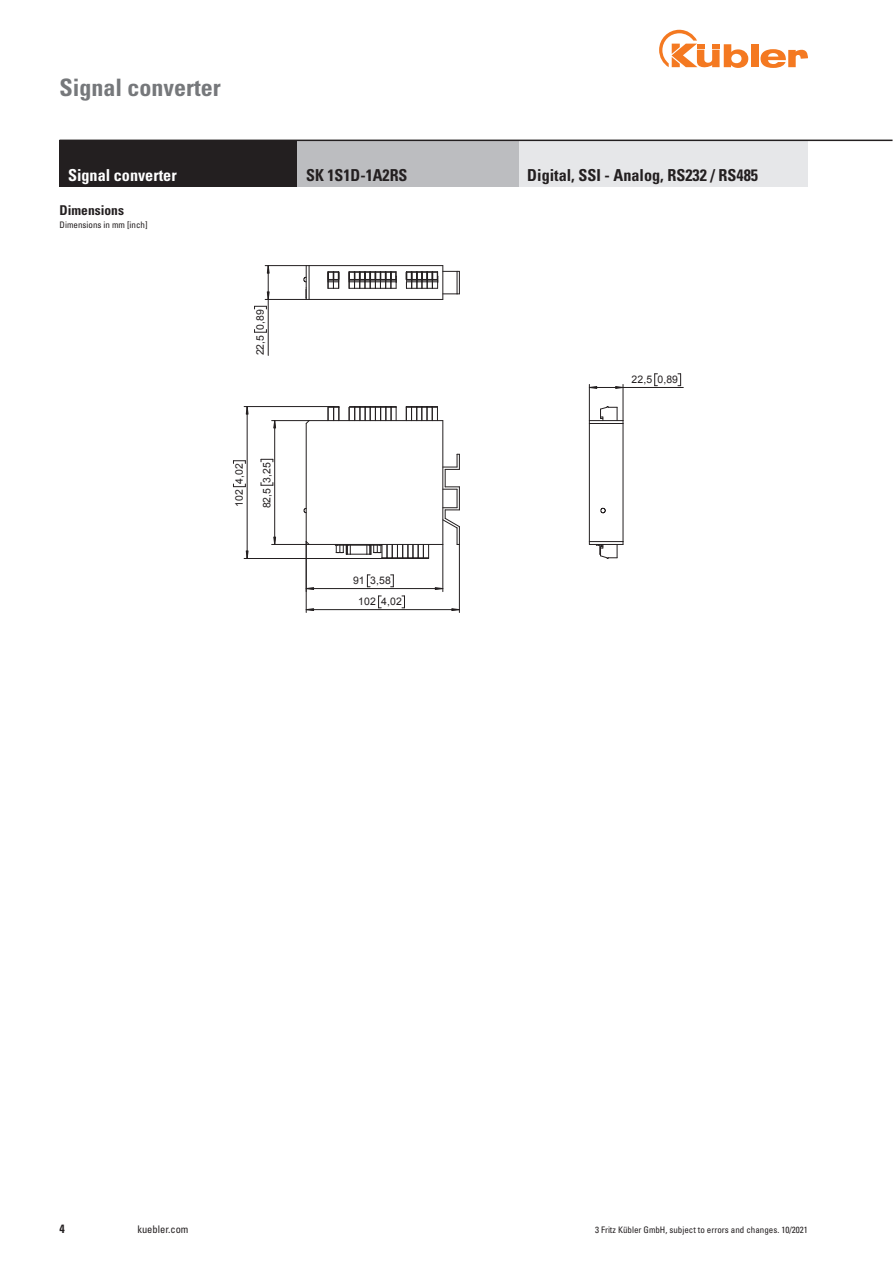
<style>
.page{position:relative;width:893px;height:1263px;background:#fff}
.page>*{position:absolute;margin:0;border:0;box-sizing:border-box;transform-origin:0 0}
.Kapitel{font:700 condensed 24px "Univers";color:#76787b}
.t1{font:700 condensed 16.5px "Univers";color:#231f20}
.t2{font:700 condensed 16.5px "Univers";color:#fff}
.Bestellschlüssel{font:700 condensed 13.5px "Univers";color:#231f20}
.t3{font:700 condensed 12px "Univers";color:#231f20}
.t4{font:10.5px/21px "Arial";letter-spacing:.01em;color:#231f20}
.t5{font:condensed 10.5px "Univers LT Std";color:#231f20}
.Fußnote{font:condensed 9px "Univers LT Std";color:#231f20}
</style>
<div class="page">
<div style="left:751px;top:44px;width:7px;height:23px;background:#f47921"></div>
<svg style="left:760px;top:49px;width:48px;height:19px"></svg>
<svg style="left:659px;top:30px;width:89px;height:38px"></svg>
<hr style="left:309px;top:299px;width:134px;height:1px;background:#231f20">
<hr style="left:309px;top:266px;width:1px;height:33px;background:#231f20">
<hr style="left:309px;top:265px;width:134px;height:1px;background:#231f20">
<hr style="left:442px;top:266px;width:1px;height:33px;background:#231f20">
<svg style="left:327px;top:271px;width:13px;height:18px"></svg>
<svg style="left:348px;top:271px;width:49px;height:18px"></svg>
<hr style="left:306px;top:266px;width:1px;height:33px;background:#231f20">
<svg style="left:303px;top:276px;width:6px;height:24px"></svg>
<svg style="left:406px;top:271px;width:54px;height:23px"></svg>
<svg style="left:303px;top:507px;width:3px;height:7px"></svg>
<svg style="left:406px;top:406px;width:32px;height:14px"></svg>
<svg style="left:335px;top:545px;width:94px;height:14px"></svg>
<svg style="left:328px;top:406px;width:11px;height:14px"></svg>
<svg style="left:349px;top:406px;width:48px;height:14px"></svg>
<hr style="left:309px;top:420px;width:134px;height:1px;background:#231f20">
<hr style="left:442px;top:421px;width:1px;height:123px;background:#231f20">
<hr style="left:306px;top:423px;width:1px;height:119px;background:#231f20">
<svg style="left:305px;top:421px;width:5px;height:4px"></svg>
<hr style="left:309px;top:544px;width:134px;height:1px;background:#231f20">
<svg style="left:442px;top:454px;width:18px;height:91px"></svg>
<svg style="left:600px;top:507px;width:6px;height:7px"></svg>
<hr style="left:589px;top:541px;width:34px;height:1px;background:#231f20">
<hr style="left:589px;top:423px;width:1px;height:119px;background:#231f20">
<hr style="left:589px;top:423px;width:34px;height:1px;background:#231f20">
<hr style="left:623px;top:423px;width:1px;height:119px;background:#231f20">
<hr style="left:589px;top:420px;width:34px;height:1px;background:#231f20">
<svg style="left:599px;top:406px;width:25px;height:17px"></svg>
<hr style="left:589px;top:544px;width:34px;height:1px;background:#231f20">
<svg style="left:596px;top:542px;width:28px;height:17px"></svg>
<svg style="left:233px;top:484px;width:13px;height:3px"></svg>
<svg style="left:233px;top:460px;width:13px;height:3px"></svg>
<hr style="left:244px;top:406px;width:90px;height:1px;background:#231f20">
<hr style="left:244px;top:558px;width:138px;height:1px;background:#231f20">
<hr style="left:247px;top:407px;width:1px;height:151px;background:#231f20">
<svg style="left:245px;top:406px;width:4px;height:9px"></svg>
<svg style="left:245px;top:550px;width:4px;height:8px"></svg>
<svg style="left:254px;top:329px;width:13px;height:4px"></svg>
<svg style="left:254px;top:306px;width:13px;height:3px"></svg>
<hr style="left:265px;top:265px;width:41px;height:1px;background:#231f20">
<hr style="left:265px;top:299px;width:41px;height:1px;background:#231f20">
<hr style="left:268px;top:266px;width:1px;height:33px;background:#231f20">
<hr style="left:268px;top:299px;width:1px;height:56px;background:#231f20">
<svg style="left:266px;top:265px;width:4px;height:9px"></svg>
<svg style="left:266px;top:291px;width:4px;height:8px"></svg>
<svg style="left:261px;top:482px;width:13px;height:4px"></svg>
<svg style="left:261px;top:459px;width:13px;height:3px"></svg>
<hr style="left:272px;top:420px;width:37px;height:1px;background:#231f20">
<hr style="left:272px;top:544px;width:37px;height:1px;background:#231f20">
<hr style="left:274px;top:421px;width:1px;height:123px;background:#231f20">
<svg style="left:367px;top:574px;width:3px;height:13px"></svg>
<svg style="left:391px;top:574px;width:3px;height:13px"></svg>
<hr style="left:442px;top:544px;width:1px;height:48px;background:#231f20">
<hr style="left:306px;top:588px;width:137px;height:1px;background:#231f20">
<svg style="left:378px;top:596px;width:3px;height:12px"></svg>
<svg style="left:402px;top:596px;width:3px;height:12px"></svg>
<hr style="left:306px;top:542px;width:1px;height:70px;background:#231f20">
<hr style="left:459px;top:544px;width:1px;height:68px;background:#231f20">
<hr style="left:306px;top:609px;width:153px;height:1px;background:#231f20">
<svg style="left:273px;top:420px;width:3px;height:9px"></svg>
<svg style="left:273px;top:536px;width:3px;height:8px"></svg>
<svg style="left:435px;top:587px;width:9px;height:3px"></svg>
<svg style="left:305px;top:587px;width:9px;height:3px"></svg>
<svg style="left:305px;top:608px;width:9px;height:3px"></svg>
<svg style="left:451px;top:608px;width:9px;height:3px"></svg>
<svg style="left:654px;top:373px;width:3px;height:13px"></svg>
<svg style="left:678px;top:373px;width:3px;height:13px"></svg>
<hr style="left:589px;top:384px;width:1px;height:37px;background:#231f20">
<hr style="left:623px;top:384px;width:1px;height:37px;background:#231f20">
<hr style="left:589px;top:387px;width:34px;height:1px;background:#231f20">
<hr style="left:623px;top:387px;width:60px;height:1px;background:#231f20">
<svg style="left:589px;top:386px;width:8px;height:3px"></svg>
<svg style="left:615px;top:386px;width:9px;height:3px"></svg>
<div style="left:519px;top:140px;width:289px;height:47px;background:#e6e7e9"></div>
<div style="left:60px;top:140px;width:238px;height:47px;background:#231f20"></div>
<div style="left:298px;top:140px;width:221px;height:47px;background:#bcbdc0"></div>
<hr style="left:60px;top:140px;width:832px;height:1px;background:#231f20">
<p class="Kapitel" style="left:60px;top:72px;width:163px">Signal converter</p>
<p class="t2" style="left:68px;top:165px;width:110px">Signal converter</p>
<p class="t1" style="left:306px;top:165px;width:103px">SK 1S1D-1A2RS</p>
<p class="t1" style="left:527px;top:165px;width:232px">Digital, SSI - Analog, RS232 / RS485</p>
<p class="Bestellschlüssel" style="left:60px;top:202px;width:66px">Dimensions</p>
<p class="Fußnote" style="left:60px;top:219px;width:89px">Dimensions in mm [inch]</p>
<p class="t4" style="left:250px;top:355px;width:48px;rotate:-90deg">22,5 0,89</p>
<p class="t4" style="left:229px;top:507px;width:45px;rotate:-90deg">102 4,02</p>
<p class="t4" style="left:256px;top:508px;width:48px;rotate:-90deg">82,5 3,25</p>
<p class="t4" style="left:358px;top:570px;width:45px;text-indent:-5px">91 3,58<br>102 4,02</p>
<p class="t4" style="left:631px;top:369px;width:48px">22,5 0,89</p>
<h3 class="t3" style="left:60px;top:1221px;width:7px">4</h3>
<p class="t5" style="left:137px;top:1223px;width:53px">kuebler.com</p>
<p class="Fußnote" style="left:595px;top:1224px;width:214px">3 Fritz Kübler GmbH, subject to errors and changes. 10/2021</p>
</div>
